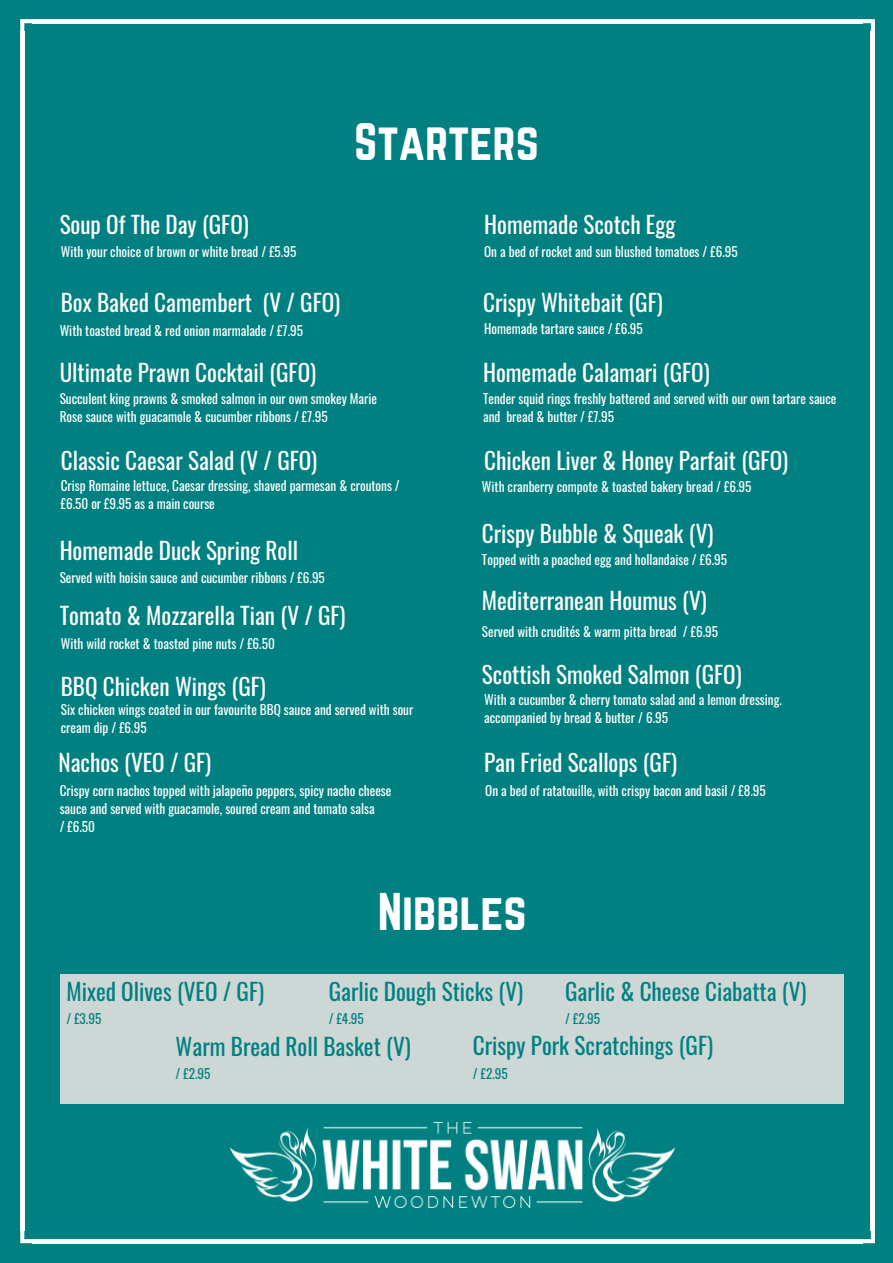
<style>
.page{position:relative;width:893px;height:1263px;background:#008080}
.page>*{position:absolute;margin:0;border:0;box-sizing:border-box;transform-origin:0 0}
.t1{font:46.35px "Norwester";color:#fff}
.t2{font:23.25px "Oswald";color:#fff}
.t3{font:23.25px "Oswald";color:#008080}
.t4{font:13.2px/18px "Oswald";color:#fff}
.t5{font:13.2px "Oswald";color:#008080}
</style>
<div class="page">
<hr style="left:871px;top:31px;width:4px;height:1200px;background:#fff">
<hr style="left:20px;top:31px;width:4px;height:1200px;background:#fff">
<hr style="left:32px;top:19px;width:831px;height:4px;background:#fff">
<hr style="left:32px;top:1239px;width:831px;height:4px;background:#fff">
<svg style="left:862px;top:19px;width:13px;height:13px"></svg>
<svg style="left:20px;top:19px;width:13px;height:13px"></svg>
<svg style="left:863px;top:1231px;width:12px;height:12px"></svg>
<svg style="left:20px;top:1231px;width:12px;height:12px"></svg>
<div style="left:42px;top:969px;width:819px;height:139px;background:#ccd7d6"></div>
<div style="left:844px;top:1104px;width:25px;height:25px;background:#008080"></div>
<div style="left:34px;top:972px;width:25px;height:134px;background:#008080"></div>
<div style="left:34px;top:1104px;width:25px;height:25px;background:#008080"></div>
<div style="left:844px;top:972px;width:25px;height:134px;background:#008080"></div>
<div style="left:58px;top:1104px;width:788px;height:25px;background:#008080"></div>
<div style="left:844px;top:949px;width:25px;height:25px;background:#008080"></div>
<div style="left:34px;top:949px;width:25px;height:25px;background:#008080"></div>
<div style="left:58px;top:949px;width:788px;height:25px;background:#008080"></div>
<img style="left:230px;top:1121px;width:445px;height:88px">
<h1 class="t1" style="left:354px;top:119px;width:186px">Starters</h1>
<h2 class="t2" style="left:60px;top:206px;width:191px">Soup Of The Day (GFO)</h2>
<h2 class="t2" style="left:484px;top:206px;width:193px">Homemade Scotch Egg</h2>
<p class="t4" style="left:61px;top:242px;width:237px">With your choice of brown or white bread / £5.95</p>
<p class="t4" style="left:484px;top:242px;width:255px">On a bed of rocket and sun blushed tomatoes / £6.95</p>
<h2 class="t2" style="left:61px;top:284px;width:281px">Box Baked Camembert (V / GFO)</h2>
<h2 class="t2" style="left:483px;top:284px;width:181px">Crispy Whitebait (GF)</h2>
<p class="t4" style="left:60px;top:321px;width:245px">With toasted bread &amp; red onion marmalade / £7.95</p>
<p class="t4" style="left:484px;top:319px;width:160px">Homemade tartare sauce / £6.95</p>
<h2 class="t2" style="left:60px;top:354px;width:258px">Ultimate Prawn Cocktail (GFO)</h2>
<p class="t4" style="left:60px;top:389px;width:319px">Succulent king prawns &amp; smoked salmon in our own smokey Marie<br>Rose sauce with guacamole &amp; cucumber ribbons / £7.95</p>
<h2 class="t2" style="left:483px;top:354px;width:228px">Homemade Calamari (GFO)</h2>
<p class="t4" style="left:483px;top:389px;width:355px">Tender squid rings freshly battered and served with our own tartare sauce and bread &amp; butter / £7.95</p>
<h2 class="t2" style="left:61px;top:442px;width:258px">Classic Caesar Salad (V / GFO)</h2>
<p class="t4" style="left:61px;top:476px;width:341px">Crisp Romaine lettuce, Caesar dressing, shaved parmesan &amp; croutons / £6.50 or £9.95 as a main course</p>
<h2 class="t2" style="left:60px;top:532px;width:240px">Homemade Duck Spring Roll</h2>
<p class="t4" style="left:60px;top:568px;width:267px">Served with hoisin sauce and cucumber ribbons / £6.95</p>
<h2 class="t2" style="left:60px;top:597px;width:287px">Tomato &amp; Mozzarella Tian (V / GF)</h2>
<p class="t4" style="left:61px;top:634px;width:216px">With wild rocket &amp; toasted pine nuts / £6.50</p>
<h2 class="t2" style="left:61px;top:668px;width:207px">BBQ Chicken Wings (GF)</h2>
<p class="t4" style="left:61px;top:700px;width:354px">Six chicken wings coated in our favourite BBQ sauce and served with sour cream dip / £6.95</p>
<h2 class="t2" style="left:59px;top:745px;width:154px">Nachos (VEO / GF)</h2>
<p class="t4" style="left:60px;top:781px;width:333px">Crispy corn nachos topped with jalapeño peppers, spicy nacho cheese sauce and served with guacamole, soured cream and tomato salsa<br>/ £6.50</p>
<h2 class="t2" style="left:484px;top:442px;width:305px">Chicken Liver &amp; Honey Parfait (GFO)</h2>
<p class="t4" style="left:482px;top:477px;width:271px">With cranberry compote &amp; toasted bakery bread / £6.95</p>
<h2 class="t2" style="left:482px;top:515px;width:233px">Crispy Bubble &amp; Squeak (V)</h2>
<p class="t4" style="left:482px;top:550px;width:247px">Topped with a poached egg and hollandaise / £6.95</p>
<h2 class="t2" style="left:482px;top:583px;width:226px">Mediterranean Houmus (V)</h2>
<p class="t4" style="left:482px;top:622px;width:238px">Served with crudités &amp; warm pitta bread / £6.95</p>
<h2 class="t2" style="left:482px;top:656px;width:261px">Scottish Smoked Salmon (GFO)</h2>
<p class="t4" style="left:484px;top:690px;width:299px">With a cucumber &amp; cherry tomato salad and a lemon dressing. accompanied by bread &amp; butter / 6.95</p>
<h2 class="t2" style="left:484px;top:745px;width:194px">Pan Fried Scallops (GF)</h2>
<p class="t4" style="left:485px;top:781px;width:282px">On a bed of ratatouille, with crispy bacon and basil / £8.95</p>
<h1 class="t1" style="left:378px;top:889px;width:150px">Nibbles</h1>
<h2 class="t3" style="left:66px;top:973px;width:199px">Mixed Olives (VEO / GF)</h2>
<h2 class="t3" style="left:329px;top:973px;width:196px">Garlic Dough Sticks (V)</h2>
<p class="t5" style="left:66px;top:1008px;width:36px">/ £3.95</p>
<p class="t5" style="left:329px;top:1008px;width:36px">/ £4.95</p>
<h2 class="t3" style="left:176px;top:1028px;width:237px">Warm Bread Roll Basket (V)</h2>
<h2 class="t3" style="left:473px;top:1027px;width:242px">Crispy Pork Scratchings (GF)</h2>
<p class="t5" style="left:176px;top:1063px;width:36px">/ £2.95</p>
<p class="t5" style="left:473px;top:1063px;width:36px">/ £2.95</p>
<h2 class="t3" style="left:565px;top:973px;width:243px">Garlic &amp; Cheese Ciabatta (V)</h2>
<p class="t5" style="left:565px;top:1008px;width:36px">/ £2.95</p>
</div>
